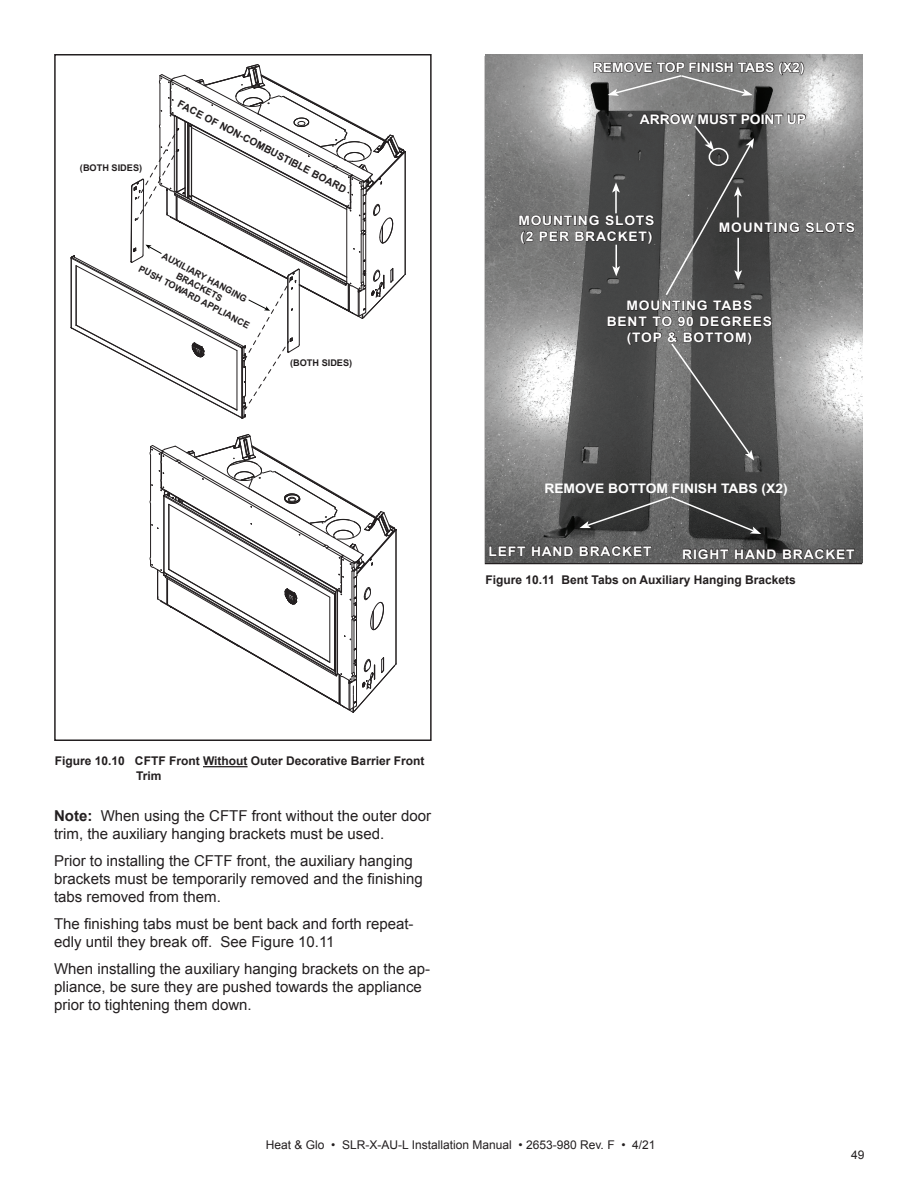
<style>
.page{position:relative;width:917px;height:1188px;background:#fff}
.page>*{position:absolute;margin:0;border:0;box-sizing:border-box;transform-origin:0 0}
.t1{font:15px/18px "Arial";color:#231f20}
.t2{font:700 13.2px/15.8px "Arial";letter-spacing:.06em;color:#fff;text-align:center;scale:1.05 1}
.t3{font:700 13.2px "Arial";color:#fff;scale:1.05 1}
.Figure{font:700 12px/14.4px "Arial";color:#231f20}
.t4{font:12px "Arial";color:#231f20}
.t5{font:700 10.2px "Arial";color:#231f20}
.t6{font:700 9.15px/10.9px "Arial";color:#231f20;text-align:center}
.s1{font-weight:700}
</style>
<div class="page">
<div style="left:54px;top:54px;width:377px;height:687px;border:2px solid #231f20"></div>
<hr style="left:203px;top:766px;width:44px;height:1px;background:#231f20">
<svg style="left:70px;top:64px;width:336px;height:355px"></svg>
<svg style="left:149px;top:434px;width:248px;height:279px"></svg>
<img style="left:485px;top:54px;width:377px;height:508px">
<svg style="left:488px;top:545px;width:85px;height:11px"></svg>
<svg style="left:579px;top:545px;width:73px;height:12px"></svg>
<svg style="left:682px;top:548px;width:94px;height:12px"></svg>
<svg style="left:782px;top:548px;width:73px;height:12px"></svg>
<svg style="left:518px;top:110px;width:337px;height:351px;background:#6f6f6f"></svg>
<svg style="left:593px;top:59px;width:211px;height:37px;background:#7a7a7a"></svg>
<svg style="left:579px;top:495px;width:182px;height:39px;background:#474747"></svg>
<p class="t6" style="left:80px;top:163px;width:64px">(BOTH SIDES)</p>
<p class="t5" style="left:181px;top:97px;width:190px;rotate:27deg">FACE OF NON-COMBUSTIBLE BOARD</p>
<p class="t6" style="left:152px;top:243px;width:125px;rotate:28deg">AUXILIARY HANGING<br>BRACKETS<br>PUSH TOWARD APPLIANCE</p>
<p class="t6" style="left:290px;top:358px;width:64px">(BOTH SIDES)</p>
<p class="t3" style="left:593px;top:58px;width:203px">REMOVE TOP FINISH TABS (X2)</p>
<p class="t3" style="left:640px;top:110px;width:160px">ARROW MUST POINT UP</p>
<p class="t2" style="left:518px;top:213px;width:131px;text-align:left">MOUNTING SLOTS (2 PER BRACKET)</p>
<p class="t2" style="left:718px;top:220px;width:131px">MOUNTING SLOTS</p>
<p class="t2" style="left:606px;top:298px;width:159px">MOUNTING TABS<br>BENT TO 90 DEGREES (TOP &amp; BOTTOM)</p>
<p class="t3" style="left:544px;top:479px;width:233px">REMOVE BOTTOM FINISH TABS (X2)</p>
<p class="t2" style="left:488px;top:543px;width:157px">LEFT HAND BRACKET</p>
<p class="t2" style="left:682px;top:546px;width:166px">RIGHT HAND BRACKET</p>
<p class="Figure" style="left:485px;top:573px;width:312px">Figure 10.11 Bent Tabs on Auxiliary Hanging Brackets</p>
<p class="Figure" style="left:136px;top:754px;width:289px;text-indent:-81px">Figure 10.10 CFTF Front Without Outer Decorative Barrier Front<br>Trim</p>
<p class="t1" style="left:54px;top:807px;width:378px"><span class="s1">Note:</span> When using the CFTF front without the outer door trim, the auxiliary hanging brackets must be used.</p>
<p class="t1" style="left:54px;top:852px;width:370px">Prior to installing the CFTF front, the auxiliary hanging brackets must be temporarily removed and the finishing tabs removed from them.</p>
<p class="t1" style="left:54px;top:915px;width:361px">The finishing tabs must be bent back and forth repeat&shy;edly until they break off. See Figure 10.11</p>
<p class="t1" style="left:54px;top:960px;width:378px">When installing the auxiliary hanging brackets on the ap&shy;pliance, be sure they are pushed towards the appliance prior to tightening them down.</p>
<p class="t4" style="left:266px;top:1137px;width:391px">Heat &amp; Glo • SLR-X-AU-L Installation Manual • 2653-980 Rev. F • 4/21</p>
<p class="t4" style="left:851px;top:1147px;width:15px">49</p>
</div>
